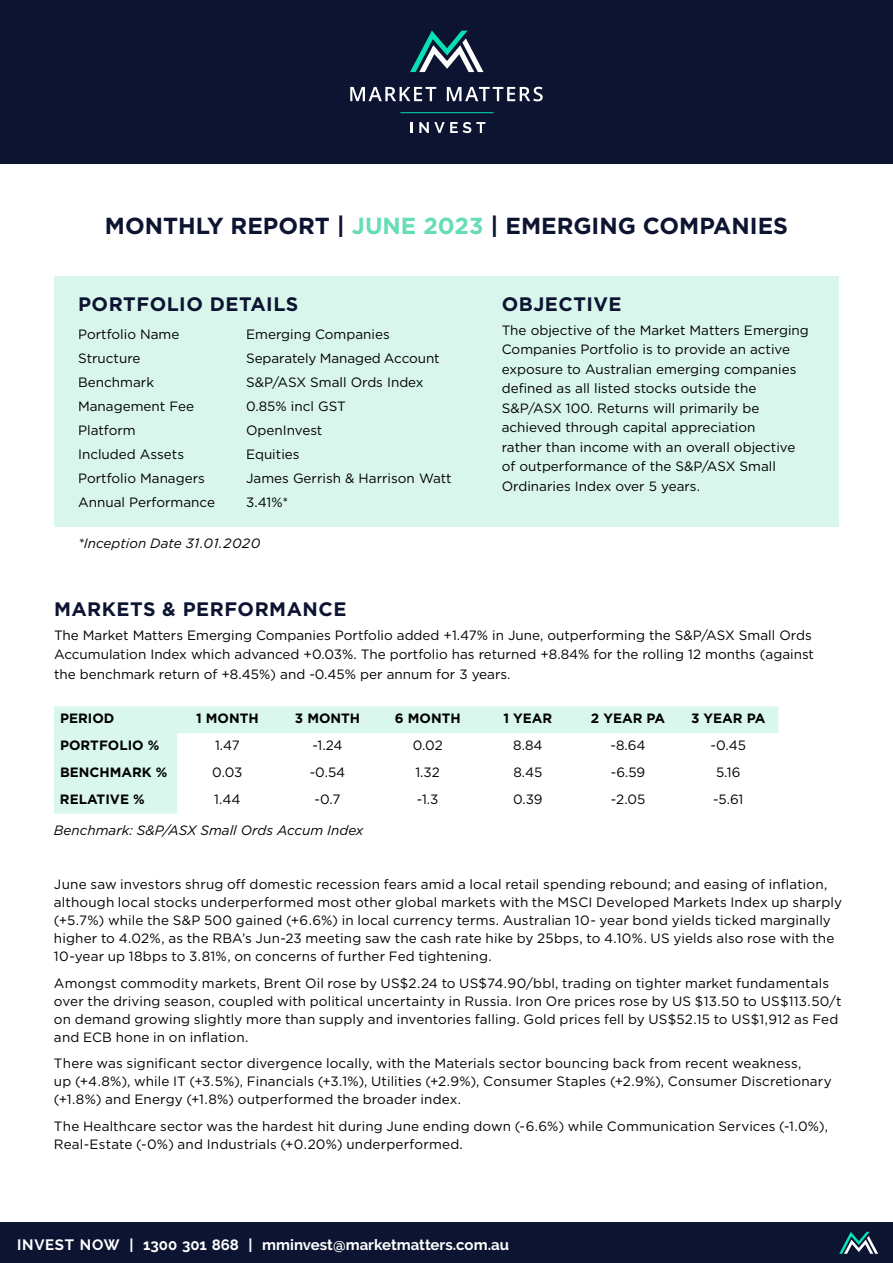
<style>
.page{position:relative;width:893px;height:1263px;background:#fff}
.page>*{position:absolute;margin:0;border:0;box-sizing:border-box;transform-origin:0 0}
.t1{font:700 23.25px "Gotham";color:#0d1431}
.t2{font:700 19.5px "Gotham";letter-spacing:.025em;color:#0d1431}
.t3{font:700 15px "Raleway";color:#fff}
.t4{font:13.5px/19.5px "Gotham";color:#000}
.t5{font:700 13.5px "Gotham";color:#000}
.t6{font:italic 13.5px "Gotham";color:#000}
.s1{color:#66ddb7}
</style>
<div class="page">
<div style="left:0;top:0;width:893px;height:164px;background:#0d1431"></div>
<div style="left:0;top:1222px;width:893px;height:41px;background:#0d1431"></div>
<svg style="left:410px;top:31px;width:73px;height:41px"></svg>
<svg style="left:350px;top:87px;width:86px;height:14px"></svg>
<svg style="left:447px;top:87px;width:96px;height:14px"></svg>
<svg style="left:411px;top:122px;width:2px;height:11px"></svg>
<svg style="left:419px;top:122px;width:66px;height:11px"></svg>
<hr style="left:400px;top:112px;width:94px;height:1px;background:#08e0b5">
<svg style="left:839px;top:1232px;width:39px;height:22px"></svg>
<div style="left:54px;top:276px;width:785px;height:250px;background:#d9f6ed"></div>
<svg style="left:54px;top:706px;width:724px;height:107px"></svg>
<h1 class="t1" style="left:105px;top:211px;width:685px">MONTHLY REPORT | <span class="s1">JUNE 2023</span> | EMERGING COMPANIES</h1>
<h2 class="t2" style="left:78px;top:291px;width:222px">PORTFOLIO DETAILS</h2>
<p class="t4" style="left:78px;top:324px;width:103px">Portfolio Name</p>
<p class="t4" style="left:246px;top:324px;width:145px">Emerging Companies</p>
<p class="t4" style="left:78px;top:348px;width:64px">Structure</p>
<p class="t4" style="left:246px;top:348px;width:195px">Separately Managed Account</p>
<p class="t4" style="left:78px;top:372px;width:77px">Benchmark</p>
<p class="t4" style="left:246px;top:372px;width:179px">S&amp;P/ASX Small Ords Index</p>
<p class="t4" style="left:78px;top:396px;width:117px">Management Fee</p>
<p class="t4" style="left:246px;top:396px;width:101px">0.85% incl GST</p>
<p class="t4" style="left:78px;top:420px;width:59px">Platform</p>
<p class="t4" style="left:246px;top:420px;width:78px">OpenInvest</p>
<p class="t4" style="left:78px;top:444px;width:107px">Included Assets</p>
<p class="t4" style="left:246px;top:444px;width:55px">Equities</p>
<p class="t4" style="left:78px;top:468px;width:128px">Portfolio Managers</p>
<p class="t4" style="left:246px;top:468px;width:207px">James Gerrish &amp; Harrison Watt</p>
<p class="t4" style="left:78px;top:492px;width:138px">Annual Performance</p>
<p class="t4" style="left:246px;top:492px;width:44px">3.41%*</p>
<p class="t6" style="left:78px;top:535px;width:184px">*Inception Date 31.01.2020</p>
<h2 class="t2" style="left:502px;top:291px;width:121px">OBJECTIVE</h2>
<p class="t4" style="left:502px;top:320px;width:309px">The objective of the Market Matters Emerging Companies Portfolio is to provide an active exposure to Australian emerging companies defined as all listed stocks outside the S&amp;P/ASX 100. Returns will primarily be achieved through capital appreciation<br>rather than income with an overall objective of outperformance of the S&amp;P/ASX Small Ordinaries Index over 5 years.</p>
<h2 class="t2" style="left:54px;top:596px;width:294px">MARKETS &amp; PERFORMANCE</h2>
<p class="t4" style="left:54px;top:625px;width:761px">The Market Matters Emerging Companies Portfolio added +1.47% in June, outperforming the S&amp;P/ASX Small Ords<br>Accumulation Index which advanced +0.03%. The portfolio has returned +8.84% for the rolling 12 months (against the benchmark return of +8.45%) and -0.45% per annum for 3 years.</p>
<p class="t5" style="left:60px;top:709px;width:56px">PERIOD</p>
<p class="t5" style="left:196px;top:709px;width:64px">1 MONTH</p>
<p class="t5" style="left:295px;top:709px;width:67px">3 MONTH</p>
<p class="t5" style="left:395px;top:709px;width:67px">6 MONTH</p>
<p class="t5" style="left:503px;top:709px;width:50px">1 YEAR</p>
<p class="t5" style="left:591px;top:709px;width:76px">2 YEAR PA</p>
<p class="t5" style="left:691px;top:709px;width:76px">3 YEAR PA</p>
<p class="t5" style="left:60px;top:736px;width:101px">PORTFOLIO %</p>
<p class="t4" style="left:215px;top:735px;width:26px">1.47</p>
<p class="t4" style="left:313px;top:735px;width:32px">-1.24</p>
<p class="t4" style="left:413px;top:735px;width:32px">0.02</p>
<p class="t4" style="left:513px;top:735px;width:31px">8.84</p>
<p class="t4" style="left:610px;top:735px;width:37px">-8.64</p>
<p class="t4" style="left:710px;top:735px;width:37px">-0.45</p>
<p class="t5" style="left:60px;top:763px;width:109px">BENCHMARK %</p>
<p class="t4" style="left:212px;top:762px;width:32px">0.03</p>
<p class="t4" style="left:310px;top:762px;width:37px">-0.54</p>
<p class="t4" style="left:415px;top:762px;width:26px">1.32</p>
<p class="t4" style="left:513px;top:762px;width:31px">8.45</p>
<p class="t4" style="left:611px;top:762px;width:36px">-6.59</p>
<p class="t4" style="left:716px;top:762px;width:26px">5.16</p>
<p class="t5" style="left:60px;top:790px;width:86px">RELATIVE %</p>
<p class="t4" style="left:214px;top:789px;width:28px">1.44</p>
<p class="t4" style="left:315px;top:789px;width:27px">-0.7</p>
<p class="t4" style="left:417px;top:789px;width:23px">-1.3</p>
<p class="t4" style="left:513px;top:789px;width:31px">0.39</p>
<p class="t4" style="left:611px;top:789px;width:36px">-2.05</p>
<p class="t4" style="left:713px;top:789px;width:32px">-5.61</p>
<p class="t6" style="left:54px;top:822px;width:311px">Benchmark: S&amp;P/ASX Small Ords Accum Index</p>
<p class="t4" style="left:54px;top:875px;width:790px;line-height:18px">June saw investors shrug off domestic recession fears amid a local retail spending rebound; and easing of inflation, although local stocks underperformed most other global markets with the MSCI Developed Markets Index up sharply (+5.7%) while the S&amp;P 500 gained (+6.6%) in local currency terms. Australian 10- year bond yields ticked marginally higher to 4.02%, as the RBA’s Jun-23 meeting saw the cash rate hike by 25bps, to 4.10%. US yields also rose with the 10-year up 18bps to 3.81%, on concerns of further Fed tightening.</p>
<p class="t4" style="left:54px;top:973px;width:789px;line-height:18px">Amongst commodity markets, Brent Oil rose by US$2.24 to US$74.90/bbl, trading on tighter market fundamentals over the driving season, coupled with political uncertainty in Russia. Iron Ore prices rose by US $13.50 to US$113.50/t on demand growing slightly more than supply and inventories falling. Gold prices fell by US$52.15 to US$1,912 as Fed and ECB hone in on inflation.</p>
<p class="t4" style="left:54px;top:1054px;width:779px;line-height:18px">There was significant sector divergence locally, with the Materials sector bouncing back from recent weakness,<br>up (+4.8%), while IT (+3.5%), Financials (+3.1%), Utilities (+2.9%), Consumer Staples (+2.9%), Consumer Discretionary (+1.8%) and Energy (+1.8%) outperformed the broader index.</p>
<p class="t4" style="left:54px;top:1116px;width:776px;line-height:18px">The Healthcare sector was the hardest hit during June ending down (-6.6%) while Communication Services (-1.0%),<br>Real-Estate (-0%) and Industrials (+0.20%) underperformed.</p>
<p class="t3" style="left:17px;top:1236px;width:493px">INVEST NOW | 1300 301 868 | mminvest@marketmatters.com.au</p>
</div>
